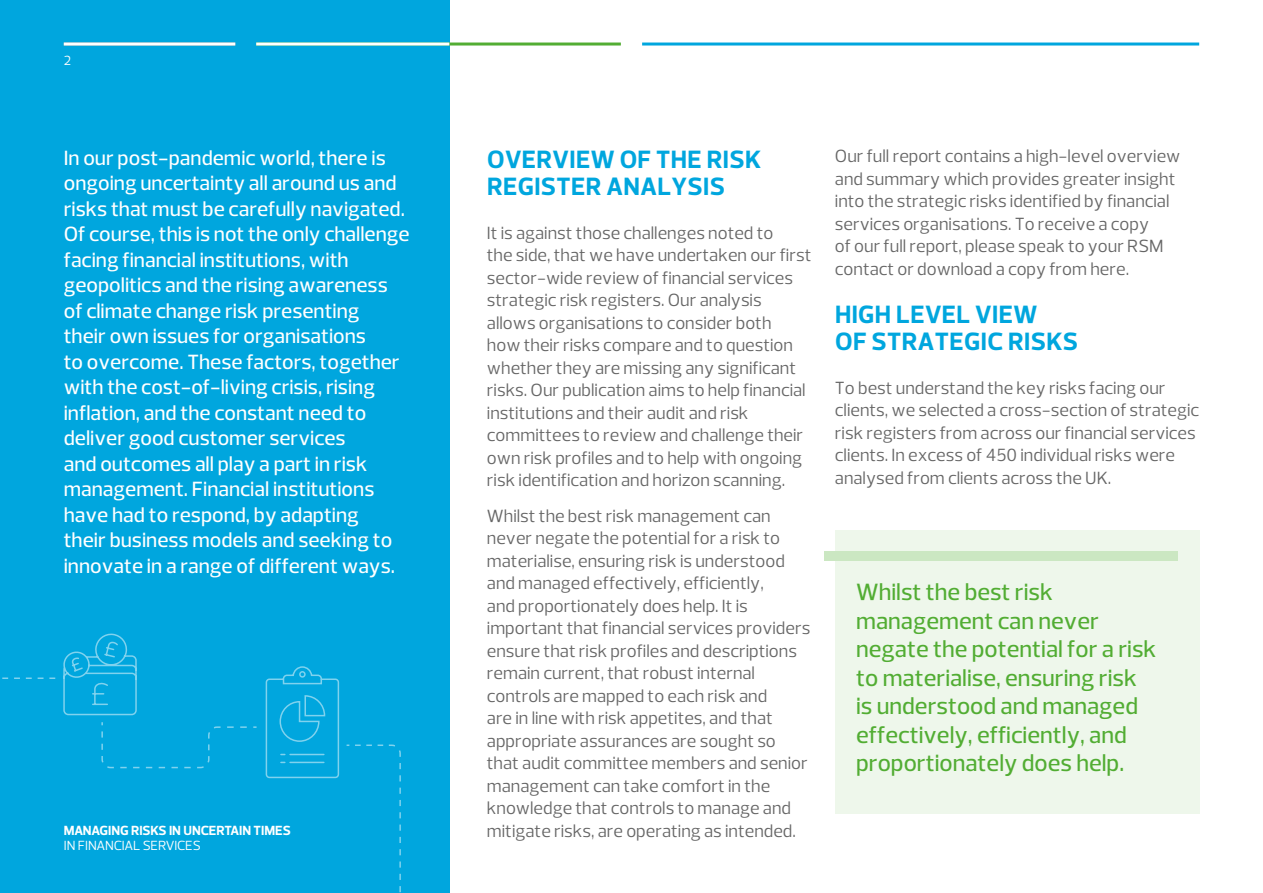
<style>
.page{position:relative;width:1263px;height:893px;background:#fff}
.page>*{position:absolute;margin:0;border:0;box-sizing:border-box;transform-origin:0 0}
.t1{font:700 25.5px/27px "Prelo";letter-spacing:.015em;color:#00a6de}
.t2{font:500 24px/28.5px "Prelo";color:#52ad33}
.t3{font:500 21px/25.5px "Prelo";color:#fff}
.t4{font:18px/22.5px "Prelo";color:#666}
.t5{font:700 13.5px "Prelo";letter-spacing:-.01em;color:#fff}
.t6{font:13.5px "Prelo";letter-spacing:-.015em;color:#fff}
</style>
<div class="page">
<div style="left:0;top:0;width:449px;height:893px;background:#00a6de"></div>
<div style="left:835px;top:531px;width:364px;height:283px;background:#eef7eb"></div>
<div style="left:824px;top:552px;width:354px;height:9px;background:#cbe7c2"></div>
<svg style="left:2px;top:677px;width:53px;height:2px"></svg>
<svg style="left:63px;top:633px;width:194px;height:136px"></svg>
<svg style="left:265px;top:666px;width:136px;height:227px"></svg>
<hr style="left:256px;top:43px;width:365px;height:3px;background:#52ad33">
<hr style="left:642px;top:43px;width:557px;height:3px;background:#00a6de">
<hr style="left:64px;top:43px;width:171px;height:3px;background:#fff">
<hr style="left:256px;top:43px;width:193px;height:3px;background:#fff">
<p class="t6" style="left:64px;top:53px;width:9px">2</p>
<p class="t3" style="left:64px;top:145px;width:347px">In our post-pandemic world, there is ongoing uncertainty all around us and risks that must be carefully navigated.<br>Of course, this is not the only challenge facing financial institutions, with geopolitics and the rising awareness of climate change risk presenting<br>their own issues for organisations<br>to overcome. These factors, together with the cost-of-living crisis, rising inflation, and the constant need to deliver good customer services<br>and outcomes all play a part in risk management. Financial institutions have had to respond, by adapting<br>their business models and seeking to innovate in a range of different ways.</p>
<h1 class="t1" style="left:487px;top:146px;width:276px">OVERVIEW OF THE RISK<br>REGISTER ANALYSIS</h1>
<p class="t4" style="left:487px;top:222px;width:326px">It is against those challenges noted to<br>the side, that we have undertaken our first sector-wide review of financial services strategic risk registers. Our analysis allows organisations to consider both<br>how their risks compare and to question whether they are missing any significant risks. Our publication aims to help financial institutions and their audit and risk committees to review and challenge their own risk profiles and to help with ongoing risk identification and horizon scanning.</p>
<p class="t4" style="left:487px;top:504px;width:325px">Whilst the best risk management can never negate the potential for a risk to materialise, ensuring risk is understood and managed effectively, efficiently,<br>and proportionately does help. It is important that financial services providers ensure that risk profiles and descriptions remain current, that robust internal controls are mapped to each risk and<br>are in line with risk appetites, and that appropriate assurances are sought so that audit committee members and senior management can take comfort in the knowledge that controls to manage and mitigate risks, are operating as intended.</p>
<p class="t5" style="left:64px;top:823px;width:229px">MANAGING RISKS IN UNCERTAIN TIMES</p>
<p class="t6" style="left:64px;top:838px;width:139px">IN FINANCIAL SERVICES</p>
<p class="t4" style="left:835px;top:145px;width:347px">Our full report contains a high-level overview and summary which provides greater insight into the strategic risks identified by financial services organisations. To receive a copy<br>of our full report, please speak to your RSM contact or download a copy from here.</p>
<h1 class="t1" style="left:835px;top:301px;width:245px">HIGH LEVEL VIEW<br>OF STRATEGIC RISKS</h1>
<p class="t4" style="left:835px;top:377px;width:366px">To best understand the key risks facing our clients, we selected a cross-section of strategic risk registers from across our financial services clients. In excess of 450 individual risks were analysed from clients across the UK.</p>
<h2 class="t2" style="left:856px;top:578px;width:302px">Whilst the best risk management can never negate the potential for a risk to materialise, ensuring risk is understood and managed effectively, efficiently, and proportionately does help.</h2>
</div>
